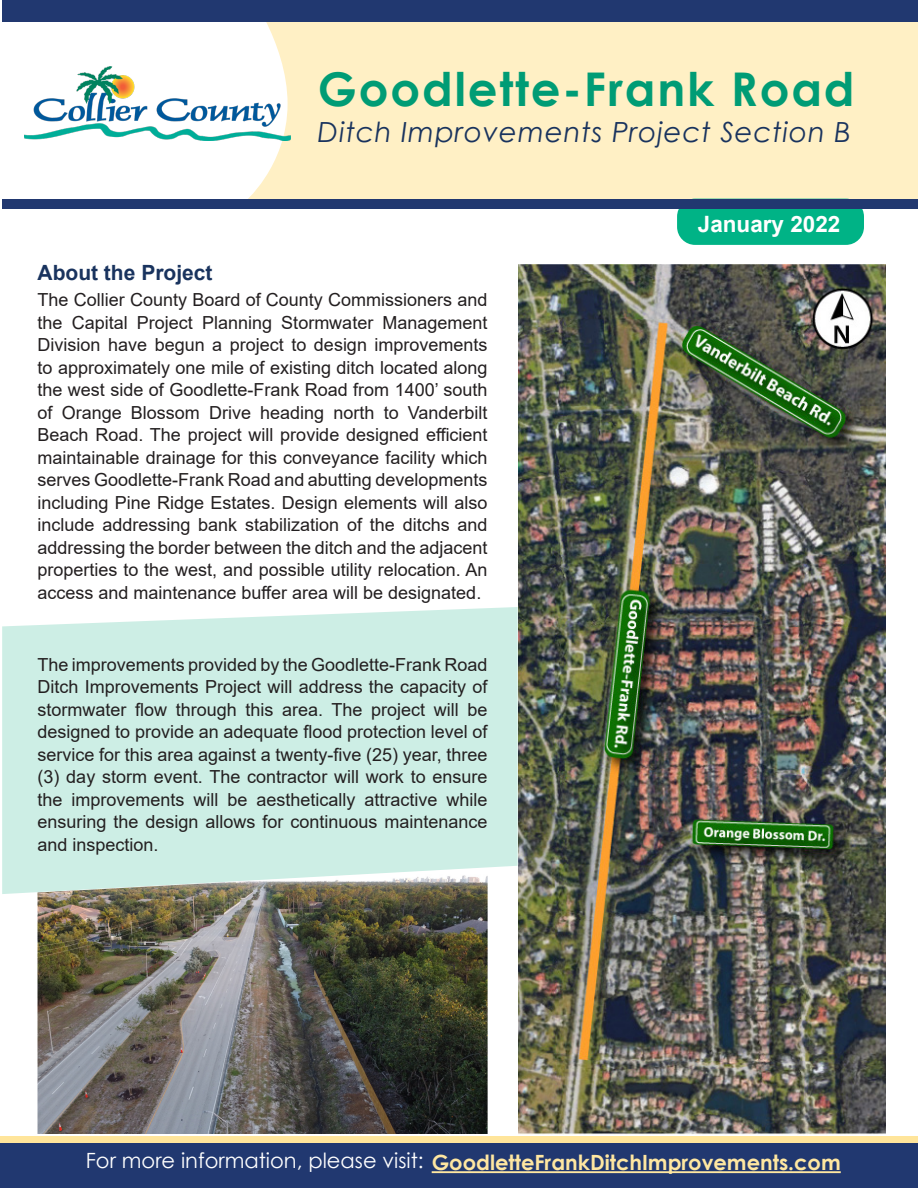
<style>
.page{position:relative;width:918px;height:1188px;background:#fff}
.page>*{position:absolute;margin:0;border:0;box-sizing:border-box;transform-origin:0 0}
.t1{font:700 46.5px "Century Gothic";letter-spacing:.04em;color:#009c75}
.t2{font:italic 27.75px "Century Gothic";letter-spacing:.03em;color:#19335e}
.t3{font:700 22.5px "Arial";color:#fff}
.t4{font:700 21px "Century Gothic";color:#ffe7a1}
.t5{font:700 21px "Arial";color:#19335e}
.t6{font:18px/22.5px "Arial";color:#231f20;text-align:justify}
.s1{font-weight:400;color:#fff}
</style>
<div class="page">
<div style="left:248px;top:22px;width:670px;height:177px;background:#fff0c5"></div>
<img style="left:519px;top:265px;width:366px;height:869px">
<div style="left:0;top:1136px;width:918px;height:7px;background:#ffe59b"></div>
<img style="left:24px;top:66px;width:267px;height:74px">
<div style="left:0;top:1144px;width:918px;height:44px;background:#213870"></div>
<hr style="left:432px;top:1171px;width:409px;height:2px;background:#ffe7a1">
<div style="left:2px;top:607px;width:516px;height:287px;background:#cdeee5"></div>
<div style="left:677px;top:199px;width:187px;height:46px;background:#00b386;border-radius:18px"></div>
<div style="left:2px;top:199px;width:916px;height:10px;background:#213870"></div>
<div style="left:2px;top:0;width:916px;height:22px;background:#213870"></div>
<img style="left:38px;top:868px;width:450px;height:266px">
<p class="t1" style="left:318px;top:54px;width:538px">Goodlette-Frank Road</p>
<p class="t2" style="left:318px;top:112px;width:534px">Ditch Improvements Project Section B</p>
<p class="t5" style="left:38px;top:258px;width:177px">About the Project</p>
<p class="t6" style="left:38px;top:289px;width:452px">The Collier County Board of County Commissioners and the Capital Project Planning Stormwater Management Division have begun a project to design improvements to approximately one mile of existing ditch located along the west side of Goodlette-Frank Road from 1400’ south of Orange Blossom Drive heading north to Vanderbilt Beach Road. The project will provide designed efficient maintainable drainage for this conveyance facility which serves Goodlette-Frank Road and abutting developments including Pine Ridge Estates. Design elements will also include addressing bank stabilization of the ditchs and addressing the border between the ditch and the adjacent properties to the west, and possible utility relocation. An access and maintenance buffer area will be designated.</p>
<p class="t6" style="left:38px;top:653px;width:452px">The improvements provided by the Goodlette-Frank Road Ditch Improvements Project will address the capacity of stormwater flow through this area. The project will be designed to provide an adequate flood protection level of service for this area against a twenty-five (25) year, three (3) day storm event. The contractor will work to ensure the improvements will be aesthetically attractive while ensuring the design allows for continuous maintenance and inspection.</p>
<p class="t3" style="left:698px;top:208px;width:144px">January 2022</p>
<p class="t4" style="left:86px;top:1147px;width:756px"><span class="s1">For more information, please visit:</span> GoodletteFrankDitchImprovements.com</p>
</div>
